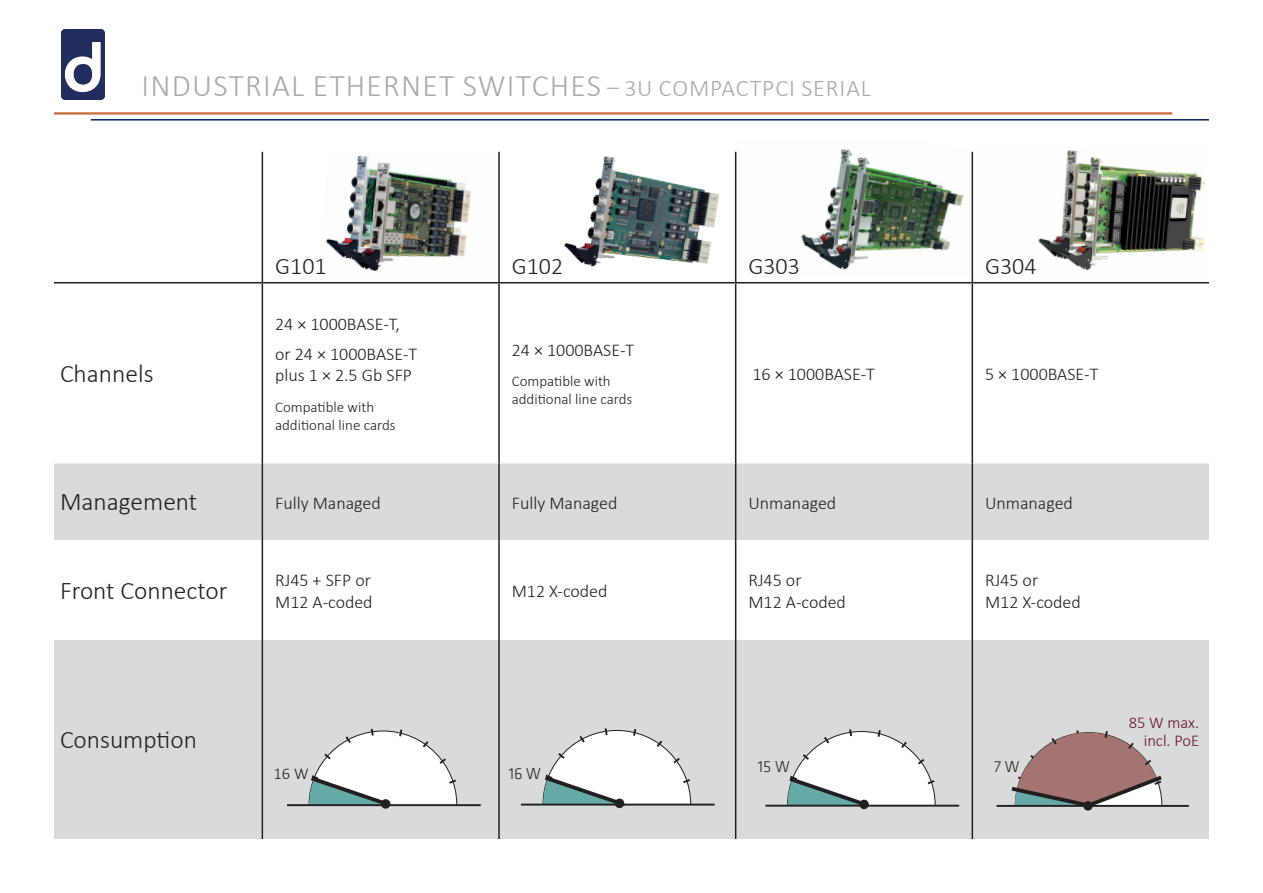
<style>
.page{position:relative;width:1263px;height:893px;background:#fff}
.page>*{position:absolute;margin:0;border:0;box-sizing:border-box;transform-origin:0 0}
.t1{font:300 31.5px "Calibri";letter-spacing:.04em;color:#a8a9ad}
.t2{font:300 25.5px "Calibri";color:#231f20}
.t3{font:300 24px "Calibri";color:#231f20}
.t4{font:300 18px/21.6px "Calibri";color:#231f20}
.t5{font:300 16.5px/18px "Calibri";color:#651022;text-align:right}
.t6{font:300 16.5px "Klavika Basic";color:#231f20}
.t7{font:300 16.5px "Calibri";color:#231f20}
.t8{font:300 15px/18px "Calibri";color:#231f20}
.s1{font-size:24px}
</style>
<div class="page">
<hr style="left:54px;top:112px;width:1118px;height:3px;background:#ca6b37">
<hr style="left:91px;top:119px;width:1118px;height:2px;background:#052265">
<img style="left:61px;top:30px;width:44px;height:70px">
<img style="left:1038px;top:150px;width:167px;height:120px">
<img style="left:734px;top:149px;width:239px;height:128px">
<img style="left:326px;top:151px;width:174px;height:120px">
<img style="left:564px;top:156px;width:156px;height:111px">
<div style="left:54px;top:463px;width:1155px;height:77px;background:#d9dadc"></div>
<div style="left:54px;top:640px;width:1155px;height:199px;background:#d9dadc"></div>
<hr style="left:262px;top:152px;width:1px;height:130px;background:#231f20">
<hr style="left:498px;top:152px;width:2px;height:130px;background:#231f20">
<hr style="left:735px;top:152px;width:1px;height:130px;background:#231f20">
<hr style="left:54px;top:282px;width:208px;height:1px;background:#231f20">
<hr style="left:262px;top:282px;width:237px;height:1px;background:#231f20">
<hr style="left:262px;top:283px;width:1px;height:180px;background:#231f20">
<hr style="left:499px;top:282px;width:237px;height:1px;background:#231f20">
<hr style="left:498px;top:283px;width:2px;height:180px;background:#231f20">
<hr style="left:736px;top:282px;width:236px;height:1px;background:#231f20">
<hr style="left:735px;top:283px;width:1px;height:180px;background:#231f20">
<hr style="left:262px;top:463px;width:1px;height:77px;background:#231f20">
<hr style="left:498px;top:463px;width:2px;height:77px;background:#231f20">
<hr style="left:735px;top:463px;width:1px;height:77px;background:#231f20">
<hr style="left:262px;top:540px;width:1px;height:100px;background:#231f20">
<hr style="left:498px;top:540px;width:2px;height:100px;background:#231f20">
<hr style="left:735px;top:540px;width:1px;height:100px;background:#231f20">
<hr style="left:262px;top:640px;width:1px;height:199px;background:#231f20">
<hr style="left:498px;top:640px;width:2px;height:199px;background:#231f20">
<hr style="left:735px;top:640px;width:1px;height:199px;background:#231f20">
<hr style="left:971px;top:152px;width:2px;height:130px;background:#231f20">
<hr style="left:972px;top:282px;width:237px;height:1px;background:#231f20">
<hr style="left:971px;top:283px;width:2px;height:180px;background:#231f20">
<hr style="left:971px;top:463px;width:2px;height:77px;background:#231f20">
<hr style="left:971px;top:540px;width:2px;height:100px;background:#231f20">
<hr style="left:971px;top:640px;width:2px;height:199px;background:#231f20">
<svg style="left:307px;top:727px;width:151px;height:82px"></svg>
<hr style="left:287px;top:804px;width:194px;height:2px;background:#231f20">
<div style="left:381px;top:799px;width:9px;height:10px;background:#231f20;border-radius:50%"></div>
<svg style="left:541px;top:726px;width:151px;height:82px"></svg>
<hr style="left:521px;top:804px;width:194px;height:1px;background:#231f20">
<div style="left:615px;top:799px;width:9px;height:9px;background:#231f20;border-radius:50%"></div>
<svg style="left:785px;top:727px;width:152px;height:82px"></svg>
<hr style="left:765px;top:805px;width:194px;height:2px;background:#231f20">
<div style="left:859px;top:800px;width:10px;height:9px;background:#231f20;border-radius:50%"></div>
<svg style="left:1007px;top:726px;width:159px;height:84px"></svg>
<hr style="left:996px;top:805px;width:193px;height:2px;background:#231f20">
<h1 class="t1" style="left:142px;top:66px;width:731px">INDUSTRIAL ETHERNET SWITCHES <span class="s1">– 3U COMPACTPCI SERIAL</span></h1>
<h2 class="t2" style="left:60px;top:358px;width:95px">Channels</h2>
<h3 class="t3" style="left:275px;top:251px;width:53px">G101</h3>
<h3 class="t3" style="left:512px;top:251px;width:53px">G102</h3>
<h3 class="t3" style="left:748px;top:251px;width:53px">G303</h3>
<h3 class="t3" style="left:985px;top:251px;width:53px">G304</h3>
<p class="t4" style="left:275px;top:308px;width:144px;line-height:30.2px">24 × 1000BASE-T, or 24 × 1000BASE-T</p>
<p class="t4" style="left:275px;top:364px;width:138px">plus 1 × 2.5 Gb SFP</p>
<p class="t8" style="left:275px;top:398px;width:122px">Compatible with additional line cards</p>
<p class="t4" style="left:512px;top:339px;width:124px">24 × 1000BASE-T</p>
<p class="t8" style="left:512px;top:372px;width:122px">Compatible with additional line cards</p>
<p class="t4" style="left:752px;top:363px;width:124px">16 × 1000BASE-T</p>
<p class="t4" style="left:985px;top:363px;width:115px">5 × 1000BASE-T</p>
<h2 class="t2" style="left:60px;top:486px;width:139px">Management</h2>
<p class="t4" style="left:275px;top:492px;width:107px">Fully Managed</p>
<p class="t4" style="left:512px;top:492px;width:107px">Fully Managed</p>
<p class="t4" style="left:748px;top:492px;width:89px">Unmanaged</p>
<p class="t4" style="left:985px;top:492px;width:89px">Unmanaged</p>
<h2 class="t2" style="left:60px;top:574px;width:169px">Front Connector</h2>
<p class="t4" style="left:275px;top:569px;width:99px">RJ45 + SFP or<br>M12 A-coded</p>
<p class="t4" style="left:512px;top:580px;width:97px">M12 X-coded</p>
<p class="t4" style="left:748px;top:569px;width:99px">RJ45 or<br>M12 A-coded</p>
<p class="t4" style="left:985px;top:569px;width:97px">RJ45 or<br>M12 X-coded</p>
<h2 class="t2" style="left:60px;top:724px;width:138px">Consumption</h2>
<p class="t7" style="left:274px;top:764px;width:36px">16 W</p>
<p class="t6" style="left:509px;top:764px;width:34px">16 W</p>
<p class="t6" style="left:758px;top:757px;width:33px">15 W</p>
<p class="t6" style="left:994px;top:757px;width:27px">7 W</p>
<p class="t5" style="left:1129px;top:713px;width:72px">85 W max. incl. PoE</p>
</div>
